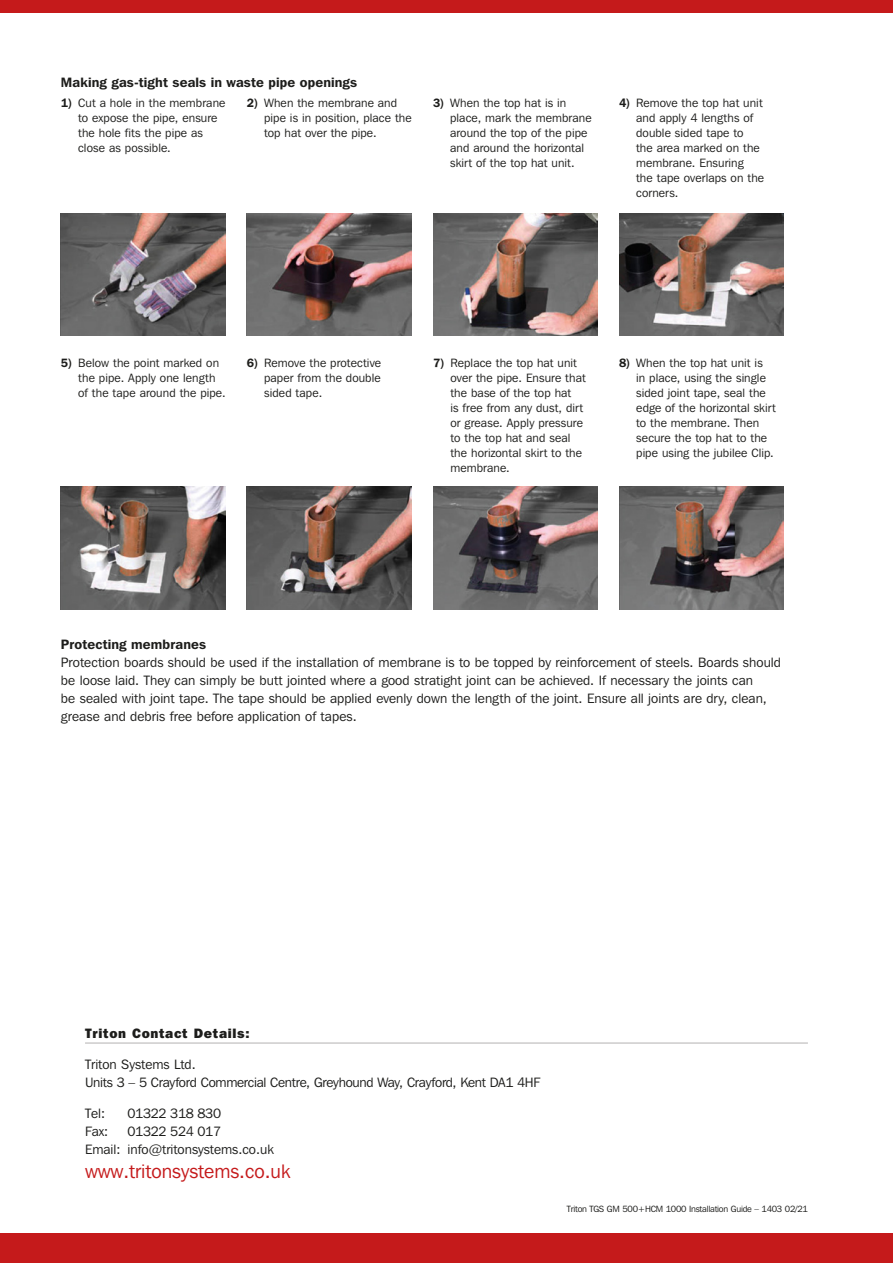
<style>
.page{position:relative;width:893px;height:1263px;background:#fff}
.page>*{position:absolute;margin:0;border:0;box-sizing:border-box;transform-origin:0 0}
.t1{font:19.5px "Franklin Gothic IT Cby BT";color:#c51a1b}
.Body_Copy{font:13.5px/18px "Franklin Gothic IT Cby BT";letter-spacing:.005em;color:#1d1d1b}
.Body_Copy-2{font:13.5px/18px "Franklin Gothic IT Cby BT";letter-spacing:-.02em;color:#1d1d1b}
.Body___Bold_Headings{font:600 13.5px "Franklin Gothic IT Cby BT";letter-spacing:.01em;color:#1d1d1b}
.Footer___Triton_Cont{font:800 13.5px "Franklin Gothic IT Cby BT";letter-spacing:.05em;color:#1d1d1b}
.Body_Copy-3{font:13.5px "Franklin Gothic IT Cby BT";letter-spacing:-.025em;color:#1d1d1b}
.Body___Bold_Headings-2{font:12px/15px "Franklin Gothic IT Cby BT";letter-spacing:.01em;color:#1d1d1b}
.t2{font:9px "Franklin Gothic IT Cby BT";letter-spacing:-.025em;color:#1d1d1b}
.s1{font-weight:600}
</style>
<div class="page">
<div style="left:0;top:0;width:893px;height:13px;background:#c51a1b"></div>
<div style="left:0;top:1233px;width:893px;height:30px;background:#c51a1b"></div>
<img style="left:61px;top:213px;width:165px;height:123px">
<img style="left:247px;top:213px;width:165px;height:123px">
<img style="left:433px;top:213px;width:165px;height:123px">
<img style="left:619px;top:213px;width:165px;height:123px">
<img style="left:61px;top:487px;width:165px;height:122px">
<img style="left:247px;top:487px;width:165px;height:122px">
<img style="left:433px;top:487px;width:165px;height:122px">
<img style="left:619px;top:487px;width:165px;height:122px">
<hr style="left:85px;top:1043px;width:723px;height:1px;background:#b3b2b2">
<p class="Body___Bold_Headings" style="left:61px;top:74px;width:298px">Making gas-tight seals in waste pipe openings</p>
<p class="Body___Bold_Headings-2" style="left:78px;top:95px;width:149px;text-indent:-17px"><span class="s1">1)</span> Cut a hole in the membrane to expose the pipe, ensure the hole fits the pipe as close as possible.</p>
<p class="Body___Bold_Headings-2" style="left:264px;top:95px;width:149px;text-indent:-17px"><span class="s1">2)</span> When the membrane and pipe is in position, place the top hat over the pipe.</p>
<p class="Body___Bold_Headings-2" style="left:450px;top:95px;width:143px;text-indent:-17px"><span class="s1">3)</span> When the top hat is in place, mark the membrane around the top of the pipe and around the horizontal skirt of the top hat unit.</p>
<p class="Body___Bold_Headings-2" style="left:636px;top:95px;width:130px;text-indent:-17px"><span class="s1">4)</span> Remove the top hat unit and apply 4 lengths of double sided tape to<br>the area marked on the membrane. Ensuring<br>the tape overlaps on the corners.</p>
<p class="Body___Bold_Headings-2" style="left:78px;top:355px;width:149px;text-indent:-17px"><span class="s1">5)</span> Below the point marked on the pipe. Apply one length of the tape around the pipe.</p>
<p class="Body___Bold_Headings-2" style="left:264px;top:355px;width:119px;text-align:justify;text-indent:-17px"><span class="s1">6)</span> Remove the protective paper from the double sided tape.</p>
<p class="Body___Bold_Headings-2" style="left:450px;top:355px;width:137px;text-indent:-17px"><span class="s1">7)</span> Replace the top hat unit over the pipe. Ensure that the base of the top hat<br>is free from any dust, dirt or grease. Apply pressure to the top hat and seal the horizontal skirt to the membrane.</p>
<p class="Body___Bold_Headings-2" style="left:636px;top:355px;width:141px;text-indent:-17px"><span class="s1">8)</span> When the top hat unit is<br>in place, using the single sided joint tape, seal the edge of the horizontal skirt to the membrane. Then secure the top hat to the pipe using the jubilee Clip.</p>
<p class="Body___Bold_Headings" style="left:61px;top:635px;width:147px">Protecting membranes</p>
<p class="Body_Copy" style="left:61px;top:653px;width:722px">Protection boards should be used if the installation of membrane is to be topped by reinforcement of steels. Boards should be loose laid. They can simply be butt jointed where a good stratight joint can be achieved. If necessary the joints can<br>be sealed with joint tape. The tape should be applied evenly down the length of the joint. Ensure all joints are dry, clean, grease and debris free before application of tapes.</p>
<p class="Footer___Triton_Cont" style="left:85px;top:1025px;width:166px">Triton Contact Details:</p>
<p class="Body_Copy-2" style="left:85px;top:1055px;width:457px">Triton Systems Ltd.<br>Units 3 – 5 Crayford Commercial Centre, Greyhound Way, Crayford, Kent DA1 4HF</p>
<p class="Body_Copy" style="left:85px;top:1104px;width:22px">Tel:</p>
<p class="Body_Copy-3" style="left:128px;top:1105px;width:95px">01322 318 830</p>
<p class="Body_Copy" style="left:85px;top:1122px;width:25px">Fax:</p>
<p class="Body_Copy" style="left:85px;top:1122px;width:190px;text-indent:43px">01322 524 017<br>Email: info@tritonsystems.co.uk</p>
<p class="t1" style="left:85px;top:1159px;width:207px">www.tritonsystems.co.uk</p>
<p class="t2" style="left:567px;top:1203px;width:242px">Triton TGS GM 500+HCM 1000 Installation Guide – 1403 02/21</p>
</div>
